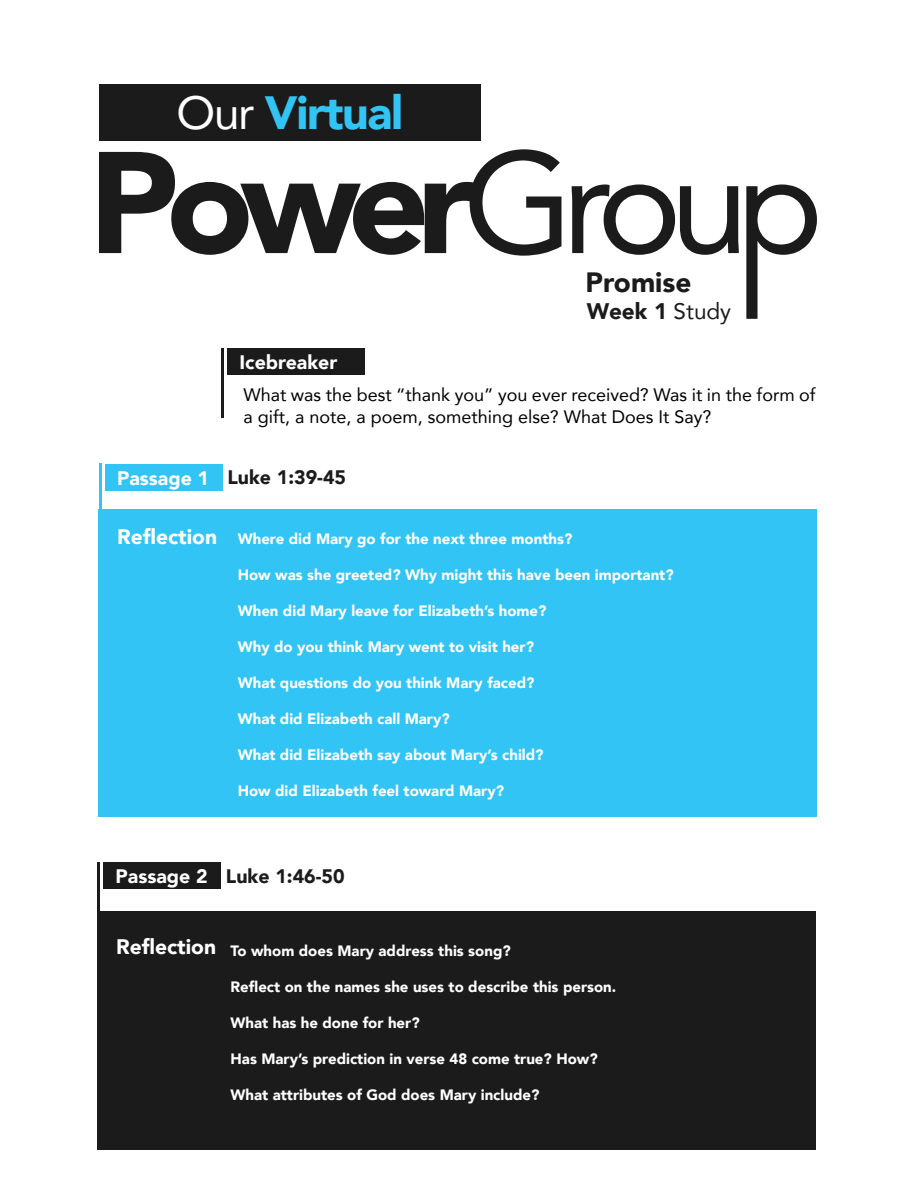
<style>
.page{position:relative;width:918px;height:1188px;background:#fff}
.page>*{position:absolute;margin:0;border:0;box-sizing:border-box;transform-origin:0 0}
.t1{font:900 46.5px "Avenir";letter-spacing:-.03em;color:#32c4f4}
.t2{font:900 27.9px "Avenir";color:#1b1b1b}
.t3{font:900 22.5px "Avenir";color:#1b1b1b}
.t4{font:900 21px "Avenir";color:#fff}
.t5{font:900 19.5px "Avenir";color:#fff}
.t6{font:900 19.5px "Avenir";color:#1b1b1b}
.t7{font:18px/22.5px "Avenir";color:#000}
.t8{font:900 15px "Avenir";color:#fff}
.s1{font-weight:400;color:#fff}
.s2{font-weight:400}
</style>
<div class="page">
<div style="left:227px;top:348px;width:138px;height:27px;background:#1b1b1b"></div>
<hr style="left:221px;top:348px;width:3px;height:70px;background:#1b1b1b">
<div style="left:105px;top:464px;width:118px;height:27px;background:#32c4f4"></div>
<hr style="left:99px;top:464px;width:3px;height:195px;background:#32c4f4">
<div style="left:99px;top:509px;width:718px;height:307px;background:#32c4f4"></div>
<div style="left:103px;top:862px;width:118px;height:27px;background:#1b1b1b"></div>
<hr style="left:97px;top:862px;width:3px;height:207px;background:#1b1b1b">
<div style="left:97px;top:911px;width:719px;height:239px;background:#1b1b1b"></div>
<svg style="left:99px;top:149px;width:462px;height:107px"></svg>
<svg style="left:572px;top:184px;width:167px;height:71px"></svg>
<svg style="left:746px;top:184px;width:71px;height:135px"></svg>
<div style="left:99px;top:84px;width:381px;height:57px;background:#1b1b1b"></div>
<h1 class="t1" style="left:176px;top:73px;width:228px"><span class="s1">Our</span> Virtual</h1>
<h3 class="t5" style="left:240px;top:345px;width:99px">Icebreaker</h3>
<h2 class="t2" style="left:586px;top:258px;width:107px">Promise</h2>
<h3 class="t3" style="left:587px;top:292px;width:146px">Week 1 <span class="s2">Study</span></h3>
<p class="t7" style="left:243px;top:383px;width:574px">What was the best “thank you” you ever received? Was it in the form of a gift, a note, a poem, something else? What Does It Say?</p>
<h3 class="t5" style="left:117px;top:461px;width:94px">Passage 1</h3>
<h3 class="t4" style="left:117px;top:519px;width:101px">Reflection</h3>
<h3 class="t6" style="left:227px;top:461px;width:120px">Luke 1:39-45</h3>
<p class="t8" style="left:238px;top:526px;width:336px">Where did Mary go for the next three months?</p>
<p class="t8" style="left:238px;top:562px;width:438px">How was she greeted? Why might this have been important?</p>
<p class="t8" style="left:238px;top:598px;width:310px">When did Mary leave for Elizabeth’s home?</p>
<p class="t8" style="left:238px;top:634px;width:298px">Why do you think Mary went to visit her?</p>
<p class="t8" style="left:238px;top:670px;width:298px">What questions do you think Mary faced?</p>
<p class="t8" style="left:238px;top:706px;width:213px">What did Elizabeth call Mary?</p>
<p class="t8" style="left:238px;top:742px;width:307px">What did Elizabeth say about Mary’s child?</p>
<p class="t8" style="left:238px;top:778px;width:268px">How did Elizabeth feel toward Mary?</p>
<h3 class="t5" style="left:116px;top:860px;width:94px">Passage 2</h3>
<h3 class="t6" style="left:226px;top:859px;width:120px">Luke 1:46-50</h3>
<h3 class="t4" style="left:116px;top:929px;width:101px">Reflection</h3>
<p class="t8" style="left:231px;top:938px;width:282px">To whom does Mary address this song?</p>
<p class="t8" style="left:231px;top:974px;width:387px">Reflect on the names she uses to describe this person.</p>
<p class="t8" style="left:231px;top:1010px;width:191px">What has he done for her?</p>
<p class="t8" style="left:231px;top:1046px;width:369px">Has Mary’s prediction in verse 48 come true? How?</p>
<p class="t8" style="left:231px;top:1082px;width:310px">What attributes of God does Mary include?</p>
</div>
